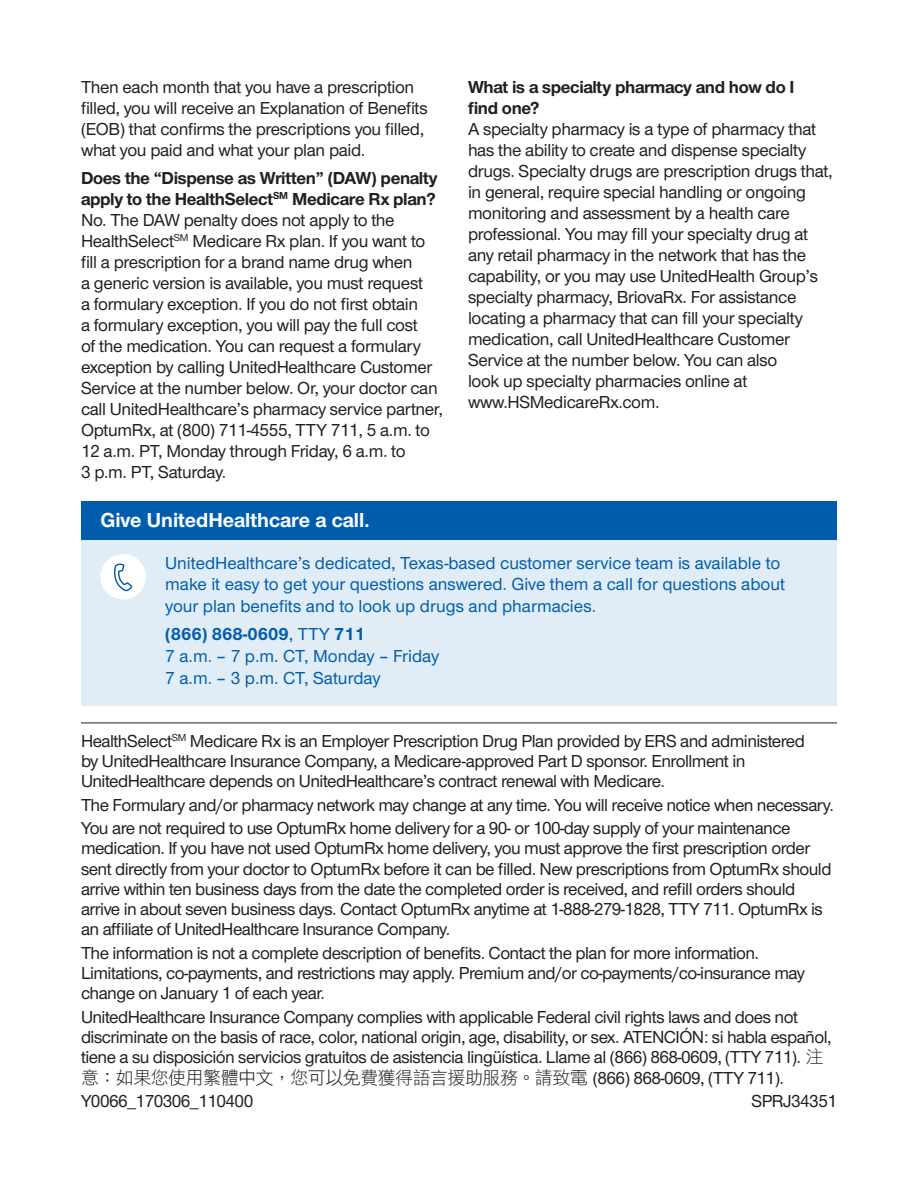
<style>
.page{position:relative;width:918px;height:1188px;background:#fff}
.page>*{position:absolute;margin:0;border:0;box-sizing:border-box;transform-origin:0 0}
.t1{font:700 21px "UHC Sans";color:#fff}
.t2{font:500 18px/21px "UHC Sans";letter-spacing:-.03em;color:#231f20}
.t3{font:500 18px/21.6px "UHC Sans";color:#015dac}
.t4{font:700 18px/21px "UHC Sans";letter-spacing:-.02em;color:#231f20}
.t5{font:700 18px "UHC Sans";color:#015dac}
.s1{font-weight:500}
.s2{font-family:"DF Li Hei Std W3";font-weight:400}
</style>
<div class="page">
<hr style="left:81px;top:723px;width:756px;height:1px;background:#231f20">
<div style="left:81px;top:525px;width:756px;height:181px;background:#e1edf6"></div>
<div style="left:81px;top:502px;width:756px;height:38px;background:#015dac"></div>
<div style="left:100px;top:554px;width:46px;height:46px;background:#fff;border-radius:50%"></div>
<svg style="left:114px;top:564px;width:18px;height:27px"></svg>
<p class="t2" style="left:81px;top:76px;width:348px">Then each month that you have a prescription filled, you will receive an Explanation of Benefits (EOB) that confirms the prescriptions you filled, what you paid and what your plan paid.</p>
<p class="t4" style="left:81px;top:167px;width:358px">Does the “Dispense as Written” (DAW) penalty apply to the HealthSelect<sup>SM</sup> Medicare Rx plan?</p>
<p class="t2" style="left:81px;top:209px;width:363px">No. The DAW penalty does not apply to the HealthSelect<sup>SM</sup> Medicare Rx plan. If you want to fill a prescription for a brand name drug when<br>a generic version is available, you must request<br>a formulary exception. If you do not first obtain<br>a formulary exception, you will pay the full cost<br>of the medication. You can request a formulary exception by calling UnitedHealthcare Customer Service at the number below. Or, your doctor can call UnitedHealthcare’s pharmacy service partner, OptumRx, at (800) 711-4555, TTY 711, 5 a.m. to 12 a.m. PT, Monday through Friday, 6 a.m. to<br>3 p.m. PT, Saturday.</p>
<p class="t1" style="left:100px;top:506px;width:271px">Give UnitedHealthcare a call.</p>
<p class="t4" style="left:468px;top:76px;width:328px">What is a specialty pharmacy and how do I find one?</p>
<p class="t2" style="left:468px;top:118px;width:366px">A specialty pharmacy is a type of pharmacy that has the ability to create and dispense specialty drugs. Specialty drugs are prescription drugs that, in general, require special handling or ongoing monitoring and assessment by a health care professional. You may fill your specialty drug at any retail pharmacy in the network that has the capability, or you may use UnitedHealth Group’s specialty pharmacy, BriovaRx. For assistance locating a pharmacy that can fill your specialty medication, call UnitedHealthcare Customer Service at the number below. You can also<br>look up specialty pharmacies online at www.HSMedicareRx.com.</p>
<p class="t3" style="left:165px;top:551px;width:621px">UnitedHealthcare’s dedicated, Texas-based customer service team is available to make it easy to get your questions answered. Give them a call for questions about your plan benefits and to look up drugs and pharmacies.</p>
<p class="t5" style="left:165px;top:622px;width:201px">(866) 868-0609<span class="s1">, TTY</span> 711</p>
<p class="t3" style="left:165px;top:644px;width:276px">7 a.m. – 7 p.m. CT, Monday – Friday</p>
<p class="t3" style="left:165px;top:666px;width:217px">7 a.m. – 3 p.m. CT, Saturday</p>
<p class="t2" style="left:81px;top:730px;width:725px;line-height:20.2px">HealthSelect<sup>SM</sup> Medicare Rx is an Employer Prescription Drug Plan provided by ERS and administered by UnitedHealthcare Insurance Company, a Medicare-approved Part D sponsor. Enrollment in<br>UnitedHealthcare depends on UnitedHealthcare’s contract renewal with Medicare.</p>
<p class="t2" style="left:81px;top:793px;width:755px">The Formulary and/or pharmacy network may change at any time. You will receive notice when necessary.</p>
<p class="t2" style="left:81px;top:817px;width:752px;line-height:20.2px">You are not required to use OptumRx home delivery for a 90- or 100-day supply of your maintenance medication. If you have not used OptumRx home delivery, you must approve the first prescription order sent directly from your doctor to OptumRx before it can be filled. New prescriptions from OptumRx should arrive within ten business days from the date the completed order is received, and refill orders should arrive in about seven business days. Contact OptumRx anytime at 1-888-279-1828, TTY 711. OptumRx is an affiliate of UnitedHealthcare Insurance Company.</p>
<p class="t2" style="left:81px;top:942px;width:725px;line-height:20.2px">The information is not a complete description of benefits. Contact the plan for more information.<br>Limitations, co-payments, and restrictions may apply. Premium and/or co-payments/co-insurance may change on January 1 of each year.</p>
<p class="t2" style="left:81px;top:1006px;width:752px;line-height:20.2px">UnitedHealthcare Insurance Company complies with applicable Federal civil rights laws and does not discriminate on the basis of race, color, national origin, age, disability, or sex. ATENCIÓN: si habla español, tiene a su disposición servicios gratuitos de asistencia lingüística. Llame al (866) 868-0609, (TTY 711). <span class="s2">注意：如果您使用繁體中文，您可以免費獲得語言援助服務。請致電</span> (866) 868-0609, (TTY 711).</p>
<p class="t2" style="left:81px;top:1090px;width:174px">Y0066_170306_110400</p>
<p class="t2" style="left:751px;top:1090px;width:87px">SPRJ34351</p>
</div>
